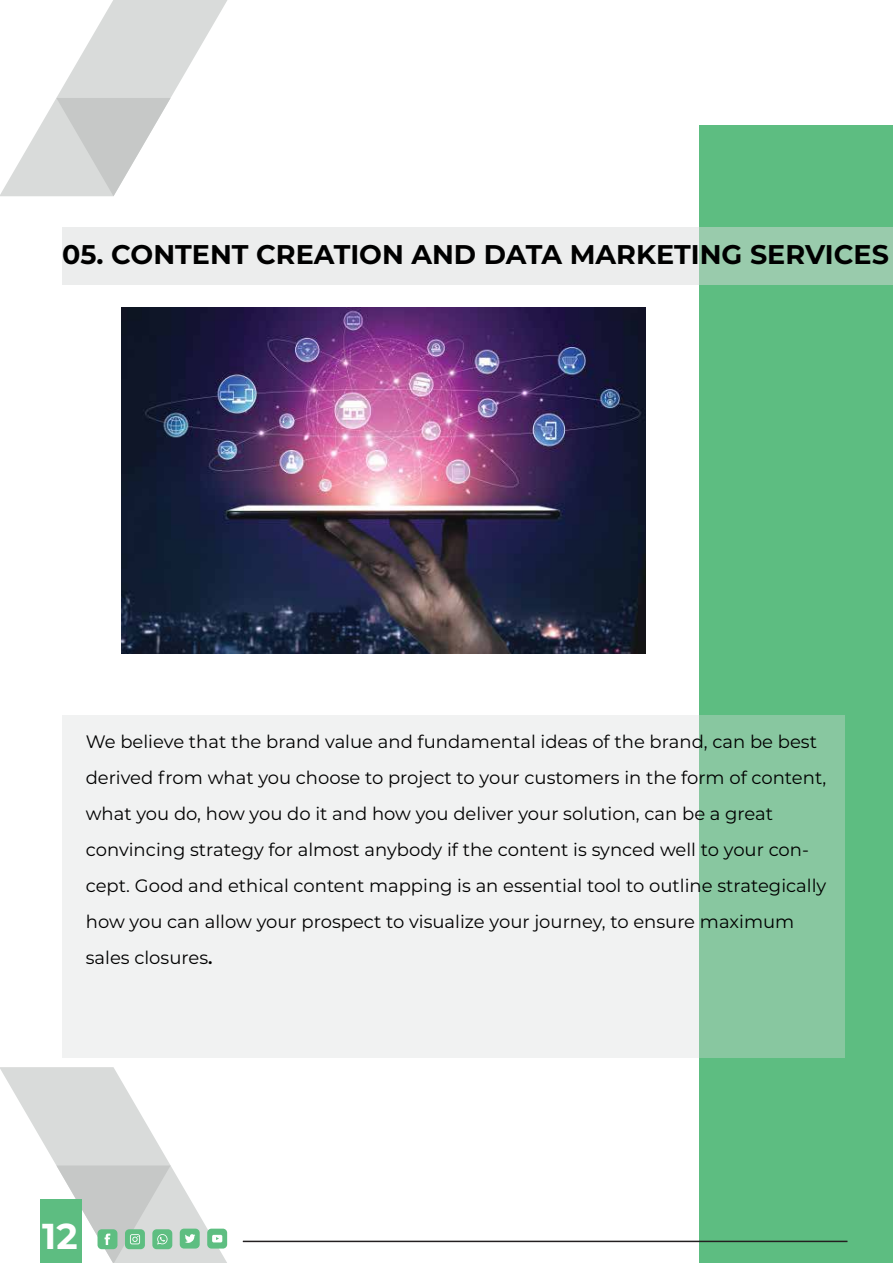
<style>
.page{position:relative;width:893px;height:1263px;background:#fff}
.page>*{position:absolute;margin:0;border:0;box-sizing:border-box;transform-origin:0 0}
.t1{font:700 36px "Montserrat";color:#fff}
.t2{font:700 27px "Montserrat";color:#000}
.t3{font:18px/36px "Montserrat";color:#000}
.s1{font-weight:600}
</style>
<div class="page">
<img style="left:122px;top:307px;width:523px;height:346px">
<svg style="left:0;top:0;width:227px;height:196px"></svg>
<div style="left:699px;top:126px;width:194px;height:1137px;background:#5dbd81"></div>
<svg style="left:62px;top:715px;width:782px;height:342px;fill:#f1f2f2"></svg>
<hr style="left:243px;top:1240px;width:604px;height:2px;background:#231f20">
<svg style="left:0;top:1067px;width:227px;height:196px"></svg>
<svg style="left:62px;top:227px;width:831px;height:57px;background:#d8e5dd"></svg>
<h2 class="t2" style="left:62px;top:235px;width:828px">05. CONTENT CREATION AND DATA MARKETING SERVICES</h2>
<p class="t3" style="left:86px;top:723px;width:742px">We believe that the brand value and fundamental ideas of the brand, can be best derived from what you choose to project to your customers in the form of content, what you do, how you do it and how you deliver your solution, can be a great convincing strategy for almost anybody if the content is synced well to your con&shy;cept. Good and ethical content mapping is an essential tool to outline strategically how you can allow your prospect to visualize your journey, to ensure maximum sales closures<span class="s1">.</span></p>
<h1 class="t1" style="left:42px;top:1210px;width:37px">1 24</h1>
</div>
